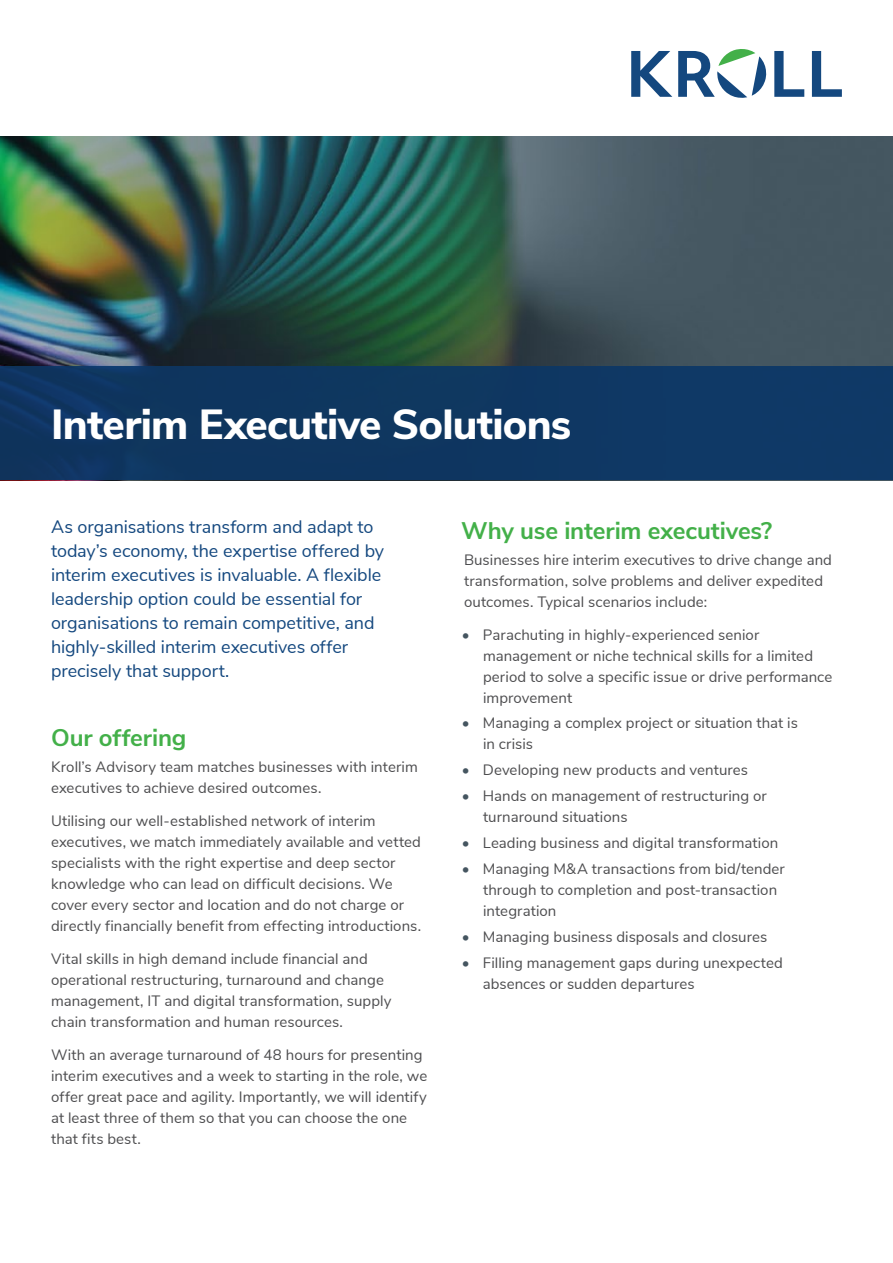
<style>
.page{position:relative;width:893px;height:1263px;background:#fff}
.page>*{position:absolute;margin:0;border:0;box-sizing:border-box;transform-origin:0 0}
.t1{font:800 42px "Nunito Sans";letter-spacing:-.015em;color:#fff}
.t2{font:700 24px "Nunito Sans";letter-spacing:-.005em;color:#43b049}
.t3{font:18px/24px "Nunito Sans";letter-spacing:-.005em;color:#14487f}
.t4{font:15px/21px "Nunito Sans";letter-spacing:.005em;color:#4d4d4f}
.s1{color:#455560}
</style>
<div class="page">
<svg style="left:631px;top:51px;width:41px;height:46px"></svg>
<svg style="left:812px;top:51px;width:30px;height:46px"></svg>
<svg style="left:678px;top:49px;width:126px;height:49px"></svg>
<img style="left:0;top:136px;width:893px;height:230px">
<div style="left:0;top:366px;width:893px;height:114px;background:#0f3761"></div>
<h1 class="t1" style="left:51px;top:393px;width:522px">Interim Executive Solutions</h1>
<p class="t3" style="left:51px;top:513px;width:335px">As organisations transform and adapt to today’s economy, the expertise offered by interim executives is invaluable. A flexible leadership option could be essential for organisations to remain competitive, and highly-skilled interim executives offer precisely that support.</p>
<h2 class="t2" style="left:51px;top:720px;width:137px">Our offering</h2>
<p class="t4" style="left:51px;top:755px;width:368px">Kroll’s Advisory team matches businesses with interim executives to achieve desired outcomes.</p>
<p class="t4" style="left:51px;top:809px;width:372px">Utilising our well-established network of interim executives, we match immediately available and vetted specialists with the right expertise and deep sector knowledge who can lead on difficult decisions. We cover every sector and location and do not charge or directly financially benefit from effecting introductions.</p>
<p class="t4" style="left:51px;top:947px;width:342px">Vital skills in high demand include financial and operational restructuring, turnaround and change management, IT and digital transformation, supply chain transformation and human resources.</p>
<p class="t4" style="left:51px;top:1043px;width:378px">With an average turnaround of 48 hours for presenting interim executives and a week to starting in the role, we offer great pace and agility. Importantly, we will identify at least three of them so that you can choose the one that fits best.</p>
<h2 class="t2" style="left:461px;top:513px;width:313px">Why use interim executives?</h2>
<p class="t4" style="left:464px;top:548px;width:370px">Businesses hire interim executives to drive change and transformation, solve problems and deliver expedited outcomes. Typical scenarios include:</p>
<p class="t4" style="left:483px;top:623px;width:351px;text-indent:-21px"><span class="s1">•</span> Parachuting in highly-experienced senior management or niche technical skills for a limited period to solve a specific issue or drive performance improvement</p>
<p class="t4" style="left:483px;top:712px;width:316px;text-indent:-21px"><span class="s1">•</span> Managing a complex project or situation that is in crisis</p>
<p class="t4" style="left:462px;top:759px;width:288px"><span class="s1">•</span> Developing new products and ventures</p>
<p class="t4" style="left:483px;top:784px;width:285px;text-indent:-21px"><span class="s1">•</span> Hands on management of restructuring or turnaround situations</p>
<p class="t4" style="left:462px;top:831px;width:318px"><span class="s1">•</span> Leading business and digital transformation</p>
<p class="t4" style="left:483px;top:857px;width:303px;text-indent:-21px"><span class="s1">•</span> Managing M&amp;A transactions from bid/tender through to completion and post-transaction integration</p>
<p class="t4" style="left:462px;top:925px;width:307px"><span class="s1">•</span> Managing business disposals and closures</p>
<p class="t4" style="left:483px;top:951px;width:302px;text-indent:-21px"><span class="s1">•</span> Filling management gaps during unexpected absences or sudden departures</p>
</div>
